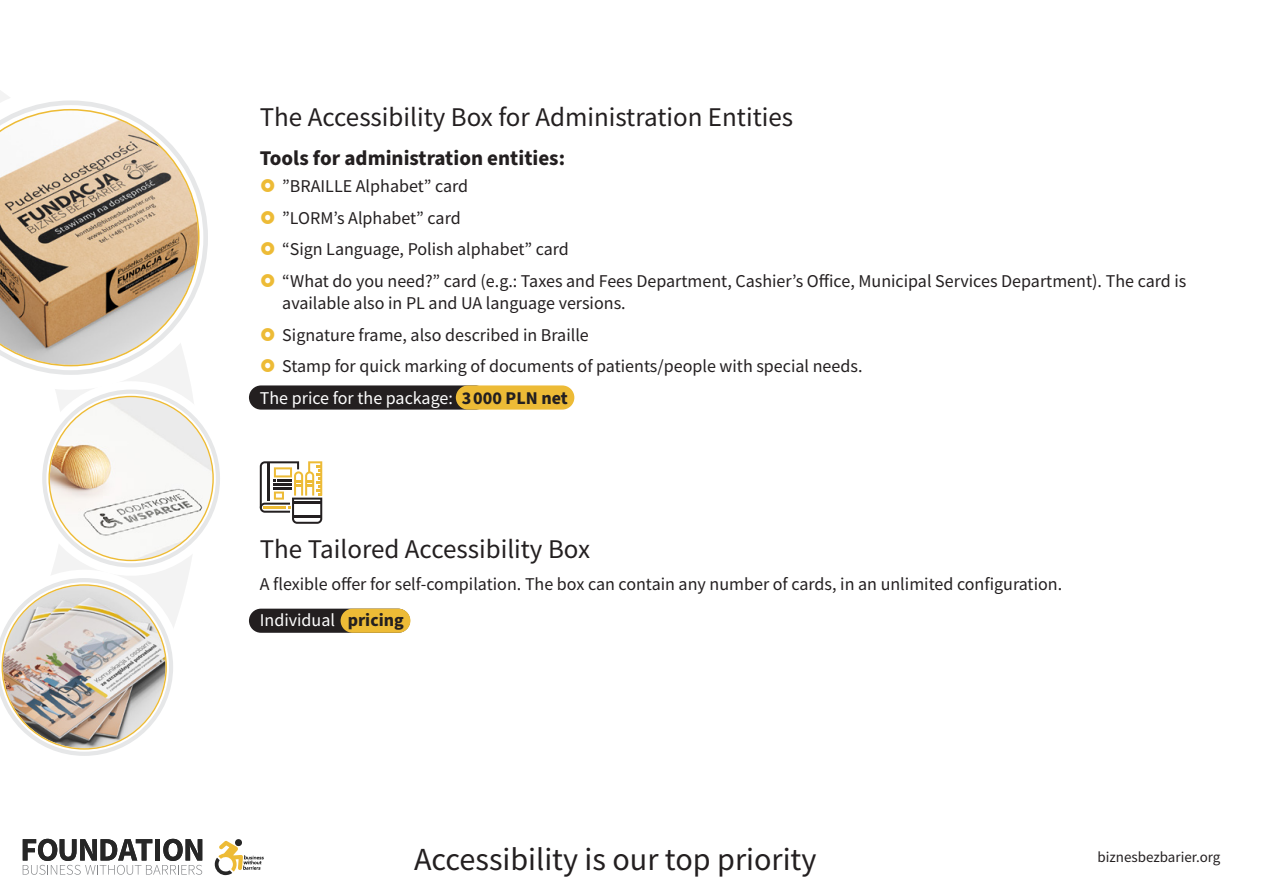
<style>
.page{position:relative;width:1263px;height:893px;background:#fff}
.page>*{position:absolute;margin:0;border:0;box-sizing:border-box;transform-origin:0 0}
.t1{font:32.25px "Source Sans Pro";color:#231f20}
.t2{font:27px "Source Sans Pro";color:#231f20}
.t3{font:700 21px "Source Sans Pro";color:#231f20}
.Tekst_pad{font:18px/22.5px "Source Sans Pro";color:#231f20}
.t4{font:18px "Source Sans Pro";color:#fff}
.t5{font:15px "Source Sans Pro";color:#231f20}
.s1{font-weight:700;color:#231f20}
</style>
<div class="page">
<svg style="left:23px;top:839px;width:179px;height:36px"></svg>
<div style="left:235px;top:839px;width:7px;height:7px;background:#262626;border-radius:50%"></div>
<svg style="left:214px;top:841px;width:50px;height:34px"></svg>
<div style="left:249px;top:385px;width:238px;height:25px;background:#231f20;border-radius:12px"></div>
<div style="left:456px;top:385px;width:118px;height:25px;background:#edbb36;border-radius:12px"></div>
<div style="left:249px;top:609px;width:161px;height:24px;background:#231f20;border-radius:12px"></div>
<div style="left:341px;top:609px;width:69px;height:24px;background:#edbb36;border-radius:12px"></div>
<svg style="left:53px;top:390px;width:141px;height:212px;fill:#f3f3f3"></svg>
<svg style="left:0;top:91px;width:191px;height:299px"></svg>
<svg style="left:0;top:100px;width:208px;height:275px"></svg>
<svg style="left:0;top:109px;width:199px;height:257px"></svg>
<div style="left:34px;top:381px;width:194px;height:195px;background:#fff;border-radius:50%"></div>
<svg style="left:44px;top:392px;width:174px;height:173px"></svg>
<div style="left:42px;top:390px;width:178px;height:177px;border:4px solid #e6e7e8;border-radius:50%"></div>
<svg style="left:0;top:570px;width:181px;height:186px"></svg>
<img style="left:50px;top:397px;width:162px;height:163px;border-radius:81px">
<img style="left:3px;top:586px;width:162px;height:162px;border-radius:81px">
<svg style="left:260px;top:461px;width:62px;height:63px"></svg>
<h2 class="t2" style="left:260px;top:100px;width:535px">The Accessibility Box for Administration Entities</h2>
<h3 class="t3" style="left:260px;top:144px;width:307px">Tools for administration entities:</h3>
<p class="Tekst_pad" style="left:282px;top:175px;width:187px">”BRAILLE Alphabet” card</p>
<p class="Tekst_pad" style="left:282px;top:207px;width:180px">”LORM’s Alphabet” card</p>
<p class="Tekst_pad" style="left:282px;top:238px;width:288px">“Sign Language, Polish alphabet” card</p>
<p class="Tekst_pad" style="left:282px;top:270px;width:905px">“What do you need?” card (e.g.: Taxes and Fees Department, Cashier’s Office, Municipal Services Department). The card is available also in PL and UA language versions.</p>
<p class="Tekst_pad" style="left:282px;top:324px;width:308px">Signature frame, also described in Braille</p>
<p class="Tekst_pad" style="left:282px;top:355px;width:582px">Stamp for quick marking of documents of patients/people with special needs.</p>
<p class="t4" style="left:260px;top:386px;width:310px">The price for the package: <span class="s1">3 000 PLN net</span></p>
<h2 class="t2" style="left:260px;top:532px;width:332px">The Tailored Accessibility Box</h2>
<p class="Tekst_pad" style="left:260px;top:572px;width:804px">A flexible offer for self-compilation. The box can contain any number of cards, in an unlimited configuration.</p>
<p class="t4" style="left:260px;top:608px;width:146px">Individual <span class="s1">pricing</span></p>
<h1 class="t1" style="left:414px;top:839px;width:404px">Accessibility is our top priority</h1>
<p class="t5" style="left:1097px;top:847px;width:125px">biznesbezbarier.org</p>
</div>
